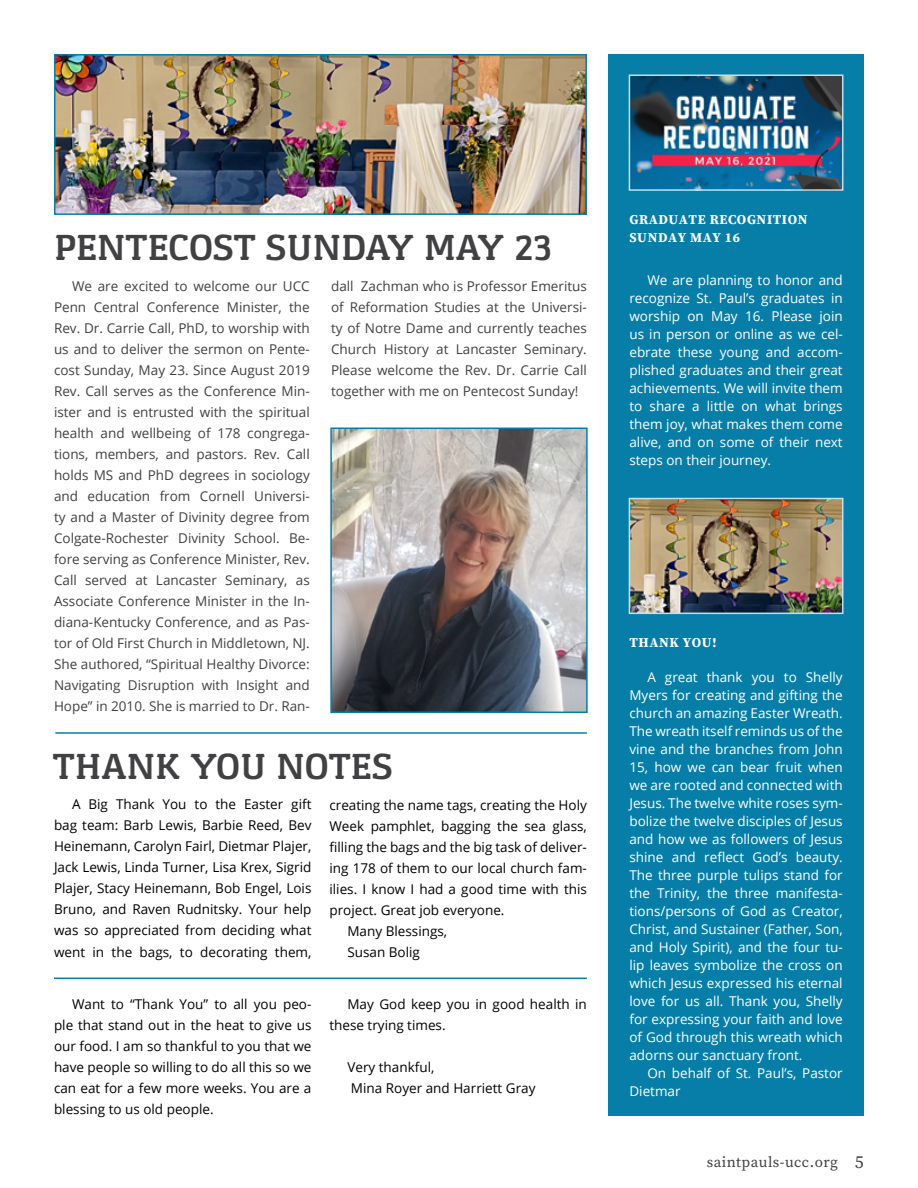
<style>
.page{position:relative;width:918px;height:1188px;background:#fff}
.page>*{position:absolute;margin:0;border:0;box-sizing:border-box;transform-origin:0 0}
.t1{font:700 37.5px "Gaspar";color:#414042}
.t2{font:15px "Source Serif Pro";letter-spacing:.03em;color:#414042}
.t3{font:13.5px/18px "Open Sans";color:#fff;text-align:justify}
.t4{font:13.5px/21px "Open Sans";color:#414042;text-align:justify}
.t5{font:13.5px/21px "Open Sans";color:#000;text-align:justify}
.t6{font:700 13.5px/18px "Source Serif Pro";letter-spacing:.04em;color:#fff}
.s1{font-size:18px}
</style>
<div class="page">
<div style="left:608px;top:54px;width:256px;height:1062px;background:#077ea8"></div>
<img style="left:632px;top:78px;width:208px;height:110px">
<div style="left:629px;top:75px;width:214px;height:116px;border:2px solid #c0e1ed"></div>
<img style="left:632px;top:501px;width:208px;height:110px">
<div style="left:629px;top:498px;width:214px;height:116px;border:2px solid #c0e1ed"></div>
<hr style="left:54px;top:978px;width:533px;height:1px;background:#077ea8">
<hr style="left:55px;top:732px;width:532px;height:2px;background:#077ea8">
<img style="left:333px;top:431px;width:252px;height:279px">
<div style="left:330px;top:428px;width:258px;height:285px;border:2px solid #077ea8"></div>
<img style="left:57px;top:57px;width:527px;height:155px">
<div style="left:54px;top:54px;width:533px;height:161px;border:2px solid #077ea8"></div>
<h1 class="t1" style="left:54px;top:227px;width:500px">PENTECOST SUNDAY MAY 23</h1>
<p class="t4" style="left:54px;top:275px;width:257px;text-indent:18px">We are excited to welcome our UCC Penn Central Conference Minister, the Rev. Dr. Carrie Call, PhD, to worship with us and to deliver the sermon on Pente&shy;cost Sunday, May 23. Since August 2019<br>Rev. Call serves as the Conference Min&shy;ister and is entrusted with the spiritual health and wellbeing of 178 congrega&shy;tions, members, and pastors. Rev. Call holds MS and PhD degrees in sociology and education from Cornell Universi&shy;ty and a Master of Divinity degree from Colgate-Rochester Divinity School. Be&shy;fore serving as Conference Minister, Rev.<br>Call served at Lancaster Seminary, as Associate Conference Minister in the In&shy;diana-Kentucky Conference, and as Pas&shy;tor of Old First Church in Middletown, NJ.<br>She authored, “Spiritual Healthy Divorce:<br>Navigating Disruption with Insight and Hope” in 2010. She is married to Dr. Ran-</p>
<p class="t4" style="left:331px;top:275px;width:257px">dall Zachman who is Professor Emeritus of Reformation Studies at the Universi&shy;ty of Notre Dame and currently teaches Church History at Lancaster Seminary.<br>Please welcome the Rev. Dr. Carrie Call together with me on Pentecost Sunday!</p>
<h1 class="t1" style="left:53px;top:746px;width:341px">THANK YOU NOTES</h1>
<p class="t5" style="left:54px;top:794px;width:259px;text-indent:18px">A Big Thank You to the Easter gift bag team: Barb Lewis, Barbie Reed, Bev Heinemann, Carolyn Fairl, Dietmar Plajer, Jack Lewis, Linda Turner, Lisa Krex, Sigrid Plajer, Stacy Heinemann, Bob Engel, Lois Bruno, and Raven Rudnitsky. Your help was so appreciated from deciding what went in the bags, to decorating them,</p>
<p class="t5" style="left:329px;top:794px;width:259px">creating the name tags, creating the Holy</p>
<p class="t5" style="left:329px;top:815px;width:259px">Week pamphlet, bagging the sea glass,</p>
<p class="t5" style="left:329px;top:836px;width:259px">filling the bags and the big task of deliver-</p>
<p class="t5" style="left:329px;top:857px;width:259px">ing 178 of them to our local church fam-</p>
<p class="t5" style="left:329px;top:878px;width:259px">ilies. I know I had a good time with this</p>
<p class="t5" style="left:329px;top:899px;width:177px">project. Great job everyone.</p>
<p class="t5" style="left:347px;top:920px;width:101px">Many Blessings,</p>
<p class="t5" style="left:347px;top:941px;width:74px">Susan Bolig</p>
<p class="t5" style="left:54px;top:994px;width:259px;text-indent:18px">Want to “Thank You” to all you peo&shy;ple that stand out in the heat to give us our food. I am so thankful to you that we have people so willing to do all this so we can eat for a few more weeks. You are a blessing to us old people.</p>
<p class="t5" style="left:329px;top:994px;width:259px;text-indent:18px">May God keep you in good health in these trying times.</p>
<p class="t5" style="left:347px;top:1057px;width:190px">Very thankful,<br>Mina Royer and Harriett Gray</p>
<p class="t6" style="left:629px;top:210px;width:180px">GRADUATE RECOGNITION<br>SUNDAY MAY 16</p>
<p class="t3" style="left:629px;top:271px;width:215px;text-indent:18px">We are planning to honor and recognize St. Paul’s graduates in worship on May 16. Please join us in person or online as we cel&shy;ebrate these young and accom&shy;plished graduates and their great achievements. We will invite them to share a little on what brings them joy, what makes them come alive, and on some of their next steps on their journey.</p>
<p class="t6" style="left:629px;top:633px;width:89px">THANK YOU!</p>
<p class="t3" style="left:629px;top:667px;width:215px;text-indent:18px">A great thank you to Shelly Myers for creating and gifting the church an amazing Easter Wreath.<br>The wreath itself reminds us of the vine and the branches from John 15, how we can bear fruit when we are rooted and connected with Jesus. The twelve white roses sym&shy;bolize the twelve disciples of Jesus and how we as followers of Jesus shine and reflect God’s beauty.<br>The three purple tulips stand for the Trinity, the three manifesta&shy;tions/persons of God as Creator, Christ, and Sustainer (Father, Son, and Holy Spirit), and the four tu&shy;lip leaves symbolize the cross on which Jesus expressed his eternal love for us all. Thank you, Shelly for expressing your faith and love of God through this wreath which adorns our sanctuary front.</p>
<p class="t3" style="left:629px;top:1063px;width:215px;text-indent:18px">On behalf of St. Paul’s, Pastor<br>Dietmar</p>
<p class="t2" style="left:707px;top:1152px;width:159px">saintpauls-ucc.org <span class="s1">5</span></p>
</div>
